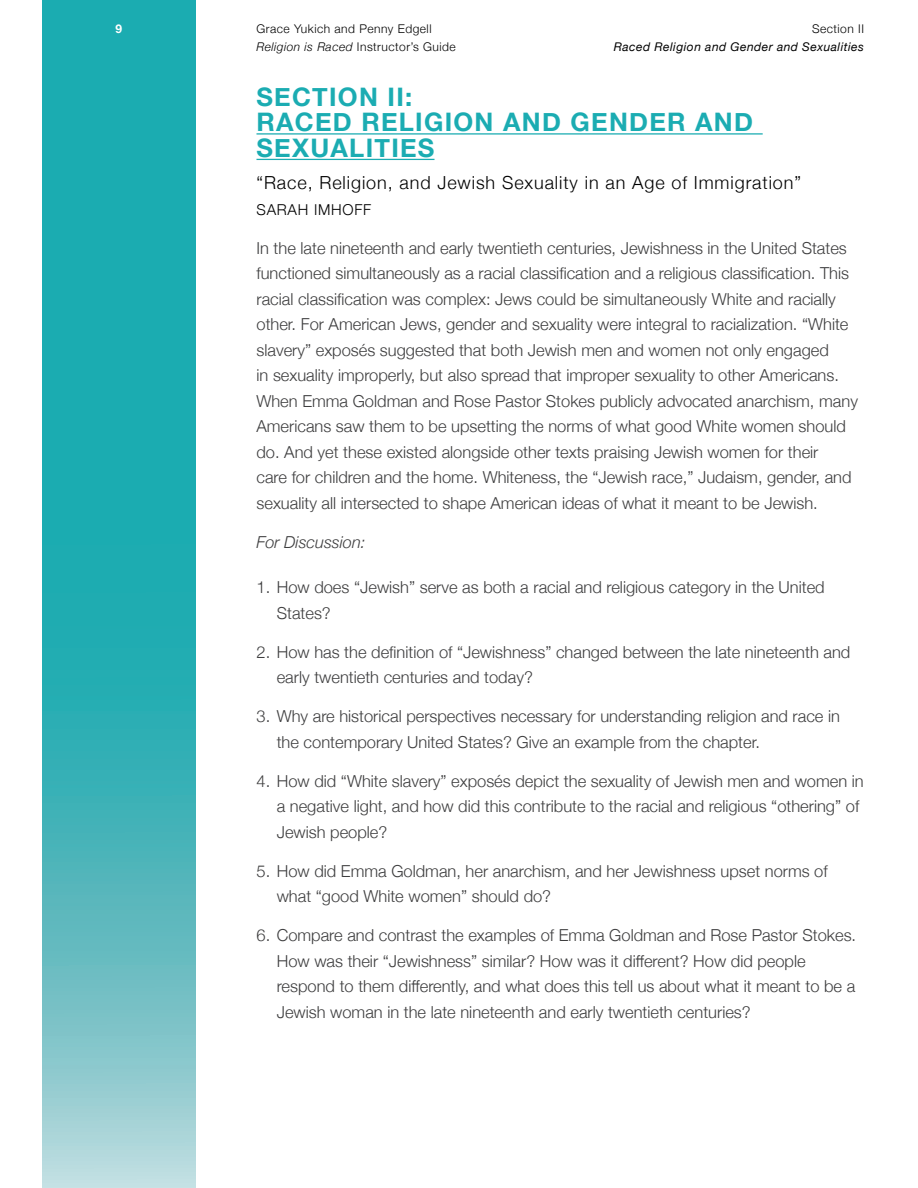
<style>
.page{position:relative;width:918px;height:1188px;background:#fff}
.page>*{position:absolute;margin:0;border:0;box-sizing:border-box;transform-origin:0 0}
.t1{font:700 25.5px/25.5px "Helvetica Neue";letter-spacing:.05em;color:#1bacb2}
.t2{font:300 18px "Helvetica Neue";letter-spacing:.05em;color:#000}
.Text{font:300 16.5px/25.5px "Helvetica Neue";color:#3e3e3f}
.Text-2{font:italic 300 16.5px "Helvetica Neue";color:#3e3e3f}
.t3{font:300 15px "Helvetica Neue";letter-spacing:.05em;color:#000}
.cover__biblio{font:300 12px/18px "Helvetica Neue";letter-spacing:.04em;color:#000}
.cover__biblio-2{font:italic 12px "Helvetica Neue";letter-spacing:.04em;color:#000}
.t4{font:700 12px "Helvetica Neue";color:#fff}
.s1{font-style:italic}
</style>
<div class="page">
<svg style="left:42px;top:0;width:153px;height:1188px;background:#3bb3b8"></svg>
<hr style="left:256px;top:133px;width:507px;height:2px;background:#1bacb2">
<hr style="left:256px;top:159px;width:179px;height:1px;background:#1bacb2">
<p class="cover__biblio" style="left:812px;top:19px;width:53px">Section II</p>
<p class="cover__biblio-2" style="left:614px;top:38px;width:252px">Raced Religion and Gender and Sexualities</p>
<p class="t4" style="left:115px;top:20px;width:8px">9</p>
<p class="cover__biblio" style="left:256px;top:19px;width:201px">Grace Yukich and Penny Edgell<br><span class="s1">Religion is Raced</span> Instructor’s Guide</p>
<p class="t1" style="left:256px;top:85px;width:498px">SECTION II:<br>RACED RELIGION AND GENDER AND<br>SEXUALITIES</p>
<p class="t2" style="left:256px;top:168px;width:546px">“Race, Religion, and Jewish Sexuality in an Age of Immigration”</p>
<p class="t3" style="left:256px;top:197px;width:116px">SARAH IMHOFF</p>
<p class="Text" style="left:256px;top:234px;width:603px">In the late nineteenth and early twentieth centuries, Jewishness in the United States functioned simultaneously as a racial classification and a religious classification. This racial classification was complex: Jews could be simultaneously White and racially other. For American Jews, gender and sexuality were integral to racialization. “White slavery” exposés suggested that both Jewish men and women not only engaged<br>in sexuality improperly, but also spread that improper sexuality to other Americans.<br>When Emma Goldman and Rose Pastor Stokes publicly advocated anarchism, many Americans saw them to be upsetting the norms of what good White women should do. And yet these existed alongside other texts praising Jewish women for their<br>care for children and the home. Whiteness, the “Jewish race,” Judaism, gender, and sexuality all intersected to shape American ideas of what it meant to be Jewish.</p>
<p class="Text-2" style="left:256px;top:529px;width:111px">For Discussion:</p>
<p class="Text" style="left:277px;top:574px;width:550px;text-indent:-20px">1. How does “Jewish” serve as both a racial and religious category in the United<br>States?</p>
<p class="Text" style="left:277px;top:638px;width:575px;text-indent:-20px">2. How has the definition of “Jewishness” changed between the late nineteenth and early twentieth centuries and today?</p>
<p class="Text" style="left:277px;top:703px;width:565px;text-indent:-20px">3. Why are historical perspectives necessary for understanding religion and race in the contemporary United States? Give an example from the chapter.</p>
<p class="Text" style="left:277px;top:767px;width:589px;text-indent:-20px">4. How did “White slavery” exposés depict the sexuality of Jewish men and women in a negative light, and how did this contribute to the racial and religious “othering” of<br>Jewish people?</p>
<p class="Text" style="left:277px;top:857px;width:553px;text-indent:-20px">5. How did Emma Goldman, her anarchism, and her Jewishness upset norms of what “good White women” should do?</p>
<p class="Text" style="left:277px;top:922px;width:581px;text-indent:-20px">6. Compare and contrast the examples of Emma Goldman and Rose Pastor Stokes.<br>How was their “Jewishness” similar? How was it different? How did people respond to them differently, and what does this tell us about what it meant to be a Jewish woman in the late nineteenth and early twentieth centuries?</p>
</div>
